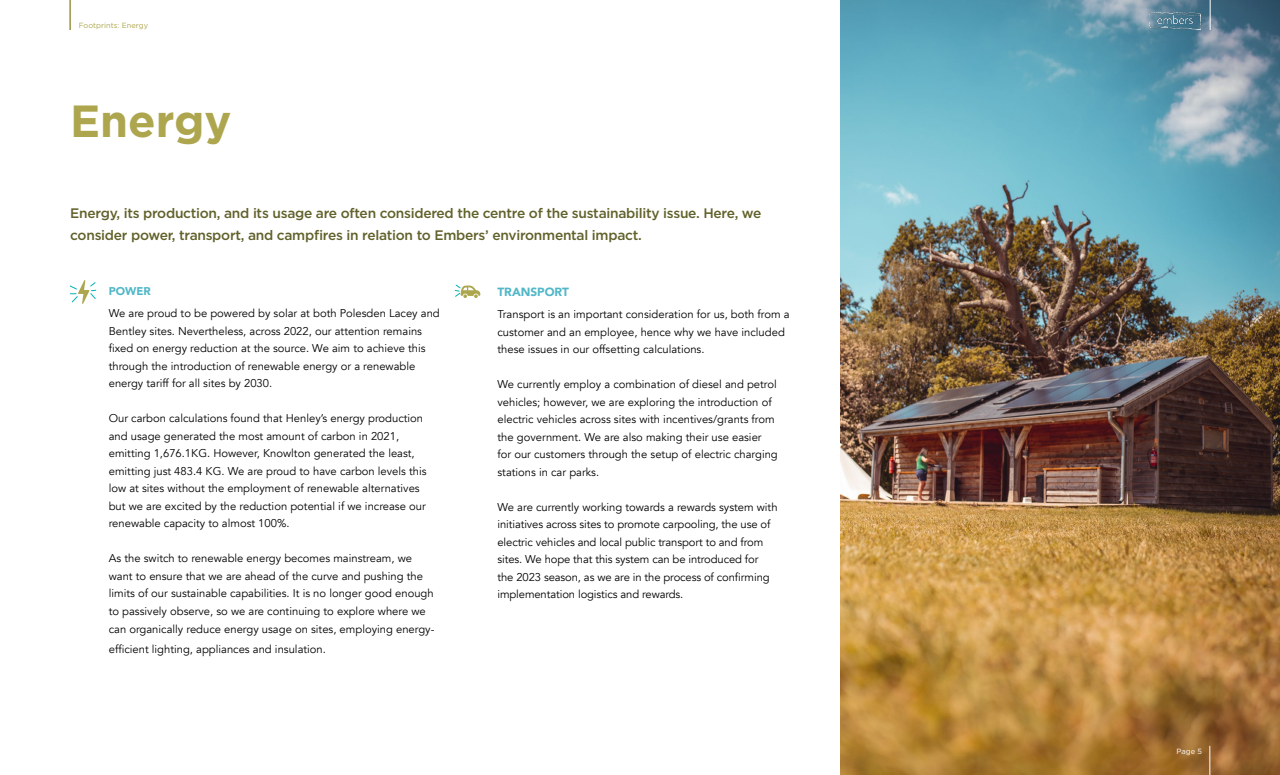
<style>
.page{position:relative;width:1280px;height:775px;background:#fff}
.page>*{position:absolute;margin:0;border:0;box-sizing:border-box;transform-origin:0 0}
.t1{font:700 45px "Gotham";color:#ada64f}
.t2{font:500 13.75px/21.2px "Gotham";letter-spacing:-.02em;color:#61612b}
.t3{font:900 11.88px "Avenir";color:#51b7c8}
.t4{font:11.25px/17.5px "Avenir";color:#000}
.t5{font:900 11.25px "Avenir";color:#51b7c8}
.t6{font:7.5px "Gotham";color:#ada64f}
.t7{font:7.5px "Gotham";color:#fff}
</style>
<div class="page">
<img style="left:840px;top:0;width:440px;height:775px">
<svg style="left:70px;top:280px;width:27px;height:24px"></svg>
<svg style="left:455px;top:284px;width:25px;height:14px"></svg>
<hr style="left:70px;top:0;width:1px;height:30px;background:#aca64f">
<hr style="left:1210px;top:0;width:1px;height:30px;background:#fff">
<img style="left:1150px;top:12px;width:51px;height:18px">
<svg style="left:1210px;top:746px;width:1px;height:29px"></svg>
<p class="t6" style="left:79px;top:20px;width:71px">Footprints: Energy</p>
<h1 class="t1" style="left:70px;top:91px;width:163px">Energy</h1>
<p class="t2" style="left:70px;top:203px;width:693px">Energy, its production, and its usage are often considered the centre of the sustainability issue. Here, we consider power, transport, and campfires in relation to Embers’ environmental impact.</p>
<p class="t5" style="left:109px;top:281px;width:44px">POWER</p>
<p class="t4" style="left:109px;top:305px;width:333px">We are proud to be powered by solar at both Polesden Lacey and Bentley sites. Nevertheless, across 2022, our attention remains fixed on energy reduction at the source. We aim to achieve this through the introduction of renewable energy or a renewable energy tariff for all sites by 2030.</p>
<p class="t4" style="left:109px;top:410px;width:319px">Our carbon calculations found that Henley’s energy production and usage generated the most amount of carbon in 2021, emitting 1,676.1KG. However, Knowlton generated the least, emitting just 483.4 KG. We are proud to have carbon levels this low at sites without the employment of renewable alternatives but we are excited by the reduction potential if we increase our renewable capacity to almost 100%.</p>
<p class="t4" style="left:109px;top:550px;width:327px">As the switch to renewable energy becomes mainstream, we want to ensure that we are ahead of the curve and pushing the limits of our sustainable capabilities. It is no longer good enough to passively observe, so we are continuing to explore where we can organically reduce energy usage on sites, employing energy-</p>
<p class="t4" style="left:109px;top:640px;width:219px">efficient lighting, appliances and insulation.</p>
<p class="t3" style="left:498px;top:281px;width:73px">TRANSPORT</p>
<p class="t4" style="left:498px;top:306px;width:294px">Transport is an important consideration for us, both from a customer and an employee, hence why we have included these issues in our offsetting calculations.</p>
<p class="t4" style="left:498px;top:376px;width:282px">We currently employ a combination of diesel and petrol vehicles; however, we are exploring the introduction of electric vehicles across sites with incentives/grants from the government. We are also making their use easier for our customers through the setup of electric charging stations in car parks.</p>
<p class="t4" style="left:498px;top:498px;width:282px">We are currently working towards a rewards system with initiatives across sites to promote carpooling, the use of electric vehicles and local public transport to and from sites. We hope that this system can be introduced for<br>the 2023 season, as we are in the process of confirming implementation logistics and rewards.</p>
<p class="t7" style="left:1176px;top:746px;width:27px">Page 5</p>
</div>
